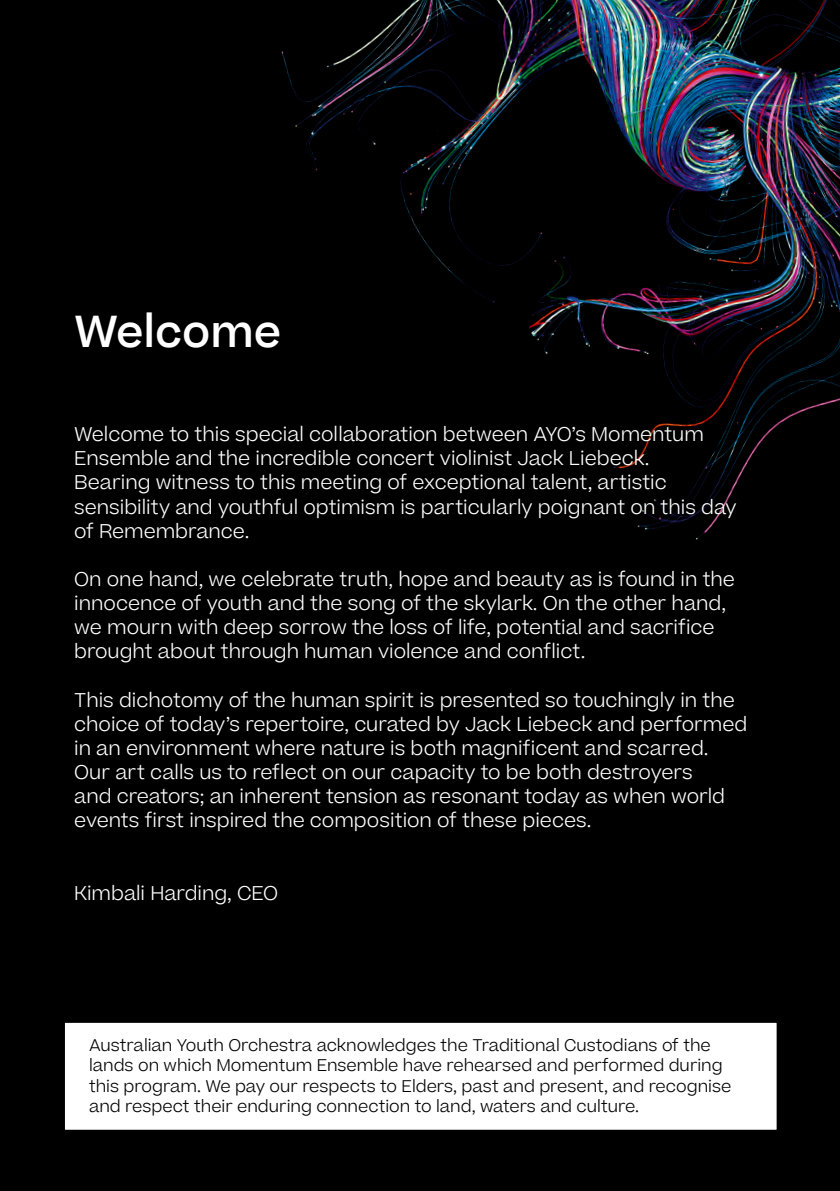
<style>
.page{position:relative;width:840px;height:1191px;background:#fff}
.page>*{position:absolute;margin:0;border:0;box-sizing:border-box;transform-origin:0 0}
.t1{font:500 42.6px "Beatrice";color:#fff}
.t2{font:300 19px/24.2px "Beatrice";color:#fff}
.t3{font:300 16px/20.4px "Beatrice";color:#000}
</style>
<div class="page">
<div style="left:0;top:0;width:839px;height:1191px;background:#000"></div>
<div style="left:64px;top:1022px;width:712px;height:108px;background:#fff"></div>
<div style="left:64px;top:1022px;width:712px;height:108px;border:1px solid #000"></div>
<img style="left:281px;top:0;width:558px;height:540px">
<h1 class="t1" style="left:74px;top:298px;width:208px">Welcome</h1>
<p class="t2" style="left:74px;top:421px;width:663px">Welcome to this special collaboration between AYO’s Momentum Ensemble and the incredible concert violinist Jack Liebeck.<br>Bearing witness to this meeting of exceptional talent, artistic sensibility and youthful optimism is particularly poignant on this day of Remembrance.</p>
<p class="t2" style="left:74px;top:565px;width:661px">On one hand, we celebrate truth, hope and beauty as is found in the innocence of youth and the song of the skylark. On the other hand, we mourn with deep sorrow the loss of life, potential and sacrifice brought about through human violence and conflict.</p>
<p class="t2" style="left:74px;top:686px;width:674px">This dichotomy of the human spirit is presented so touchingly in the choice of today’s repertoire, curated by Jack Liebeck and performed in an environment where nature is both magnificent and scarred.<br>Our art calls us to reflect on our capacity to be both destroyers<br>and creators; an inherent tension as resonant today as when world events first inspired the composition of these pieces.</p>
<p class="t2" style="left:74px;top:879px;width:205px">Kimbali Harding, CEO</p>
<p class="t3" style="left:89px;top:1033px;width:643px">Australian Youth Orchestra acknowledges the Traditional Custodians of the lands on which Momentum Ensemble have rehearsed and performed during this program. We pay our respects to Elders, past and present, and recognise and respect their enduring connection to land, waters and culture.</p>
</div>
